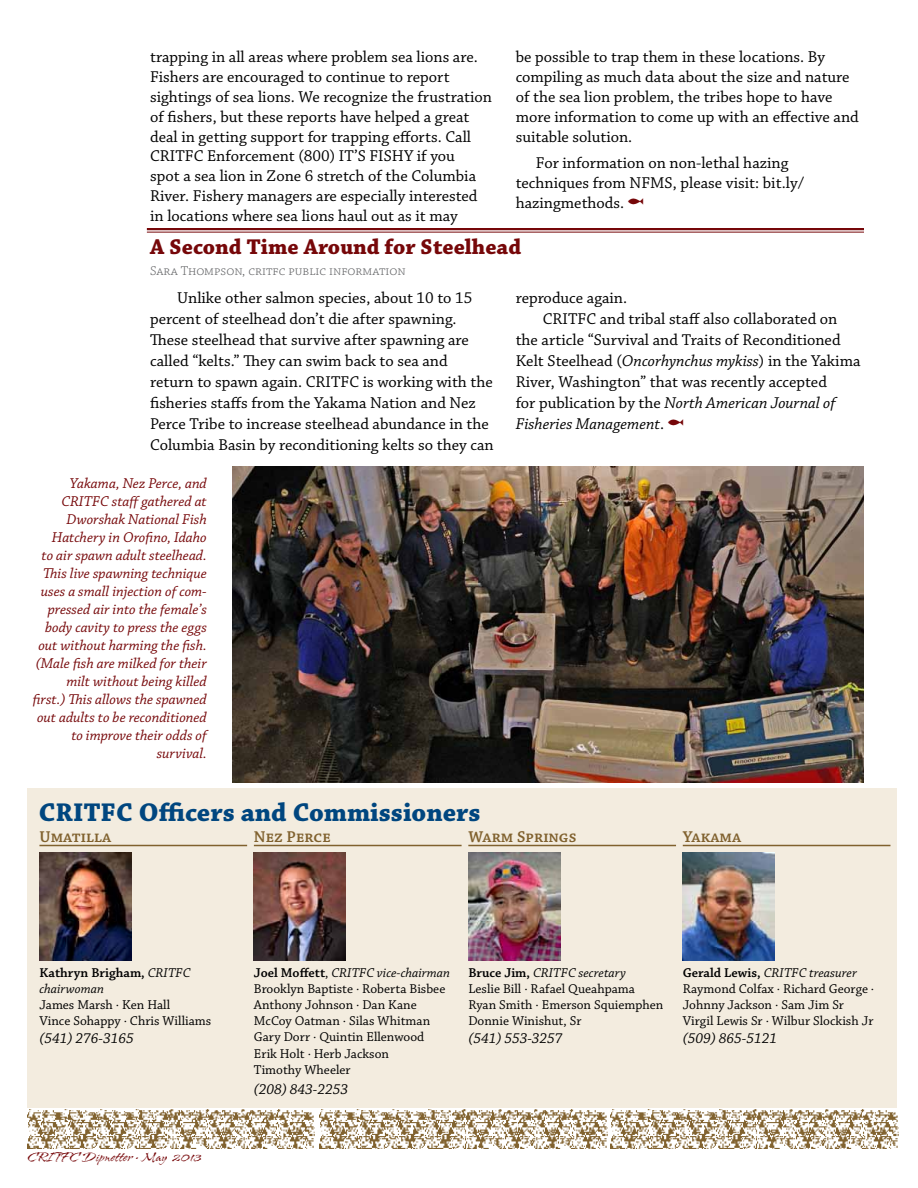
<style>
.page{position:relative;width:918px;height:1188px;background:#fff}
.page>*{position:absolute;margin:0;border:0;box-sizing:border-box;transform-origin:0 0}
.t1{font:700 27px "Chaparral Pro";letter-spacing:.005em;color:#00467f}
.t2{font:700 22.5px "Chaparral Pro";color:#760709}
.t3{font:16.5px/19.8px "Chaparral Pro";color:#000}
.t4{font:italic 16.5px "Chaparral Pro";color:#000}
.t5{font:600 16.5px "Chaparral Pro";color:#80612e}
.t6{font:italic 15px/18px "Chaparral Pro";color:#760709;text-align:right}
.t7{font:italic 15px "Chaparral Pro";color:#000}
.t8{font:15px "Arid ITC";color:#760709}
.t9{font:13.5px/16.2px "Chaparral Pro";color:#000}
.t10{font:300 13.5px "Chaparral Pro";color:#636466}
.t11{font:italic 13.5px/16.2px "Chaparral Pro";color:#000}
.s1{font-style:italic}
.s2{font-style:normal}
.s3{font-weight:600;font-style:normal}
.s4{font-weight:600}
</style>
<div class="page">
<div style="left:27px;top:788px;width:870px;height:341px;background:#f3ecdf"></div>
<img style="left:27px;top:1109px;width:872px;height:40px">
<hr style="left:39px;top:845px;width:208px;height:1px;background:#80612e">
<img style="left:39px;top:852px;width:92px;height:108px">
<hr style="left:254px;top:845px;width:208px;height:1px;background:#80612e">
<img style="left:254px;top:852px;width:92px;height:108px">
<hr style="left:468px;top:845px;width:208px;height:1px;background:#80612e">
<img style="left:468px;top:852px;width:92px;height:108px">
<hr style="left:683px;top:845px;width:207px;height:1px;background:#80612e">
<img style="left:683px;top:852px;width:92px;height:108px">
<img style="left:233px;top:467px;width:630px;height:316px">
<hr style="left:147px;top:228px;width:717px;height:2px;background:#760709">
<hr style="left:147px;top:232px;width:717px;height:1px;background:#760709">
<p class="t3" style="left:150px;top:48px;width:343px">trapping in all areas where problem sea lions are.<br>Fishers are encouraged to continue to report sightings of sea lions. We recognize the frustration of fishers, but these reports have helped a great deal in getting support for trapping efforts. Call CRITFC Enforcement (800) IT’S FISHY if you<br>spot a sea lion in Zone 6 stretch of the Columbia River. Fishery managers are especially interested in locations where sea lions haul out as it may</p>
<p class="t3" style="left:516px;top:48px;width:345px">be possible to trap them in these locations. By compiling as much data about the size and nature of the sea lion problem, the tribes hope to have more information to come up with an effective and suitable solution.</p>
<p class="t3" style="left:516px;top:154px;width:290px;text-indent:20px">For information on non-lethal hazing techniques from NFMS, please visit: bit.ly/ hazingmethods.</p>
<h2 class="t2" style="left:150px;top:234px;width:373px">A Second Time Around for Steelhead</h2>
<p class="t10" style="left:150px;top:264px;width:257px">Sara Thompson, critfc public information</p>
<p class="t3" style="left:150px;top:288px;width:345px;line-height:21px;text-indent:27px">Unlike other salmon species, about 10 to 15 percent of steelhead don’t die after spawning.<br>These steelhead that survive after spawning are called “kelts.” They can swim back to sea and return to spawn again. CRITFC is working with the fisheries staffs from the Yakama Nation and Nez Perce Tribe to increase steelhead abundance in the Columbia Basin by reconditioning kelts so they can</p>
<p class="t3" style="left:516px;top:289px;width:113px">reproduce again.</p>
<p class="t3" style="left:543px;top:310px;width:296px">CRITFC and tribal staff also collaborated on</p>
<p class="t3" style="left:516px;top:331px;width:326px">the article “Survival and Traits of Reconditioned</p>
<p class="t3" style="left:516px;top:352px;width:346px">Kelt Steelhead (<span class="s1">Oncorhynchus mykiss</span>) in the Yakima</p>
<p class="t3" style="left:516px;top:373px;width:313px">River, Washington” that was recently accepted</p>
<p class="t4" style="left:516px;top:394px;width:322px"><span class="s2">for publication by the</span> North American Journal of</p>
<p class="t4" style="left:516px;top:415px;width:150px">Fisheries Management<span class="s2">.</span></p>
<p class="t6" style="left:33px;top:475px;width:176px">Yakama, Nez Perce, and<br>CRITFC staff gathered at<br>Dworshak National Fish<br>Hatchery in Orofino, Idaho<br>to air spawn adult steelhead.<br>This live spawning technique uses a small injection of com&shy;pressed air into the female’s body cavity to press the eggs out without harming the fish. (Male fish are milked for their milt without being killed first.) This allows the spawned out adults to be reconditioned to improve their odds of survival.</p>
<h1 class="t1" style="left:39px;top:797px;width:443px">CRITFC Officers and Commissioners</h1>
<p class="t5" style="left:39px;top:828px;width:73px">Umatilla</p>
<p class="t5" style="left:254px;top:828px;width:78px">Nez Perce</p>
<p class="t5" style="left:468px;top:828px;width:110px">Warm Springs</p>
<p class="t5" style="left:683px;top:828px;width:60px">Yakama</p>
<p class="t11" style="left:39px;top:965px;width:153px"><span class="s3">Kathryn Brigham,</span> CRITFC chairwoman</p>
<p class="t9" style="left:39px;top:997px;width:173px">James Marsh · Ken Hall<br>Vince Sohappy · Chris Williams</p>
<p class="t7" style="left:39px;top:1030px;width:96px">(541) 276-3165</p>
<p class="t8" style="left:27px;top:1149px;width:176px">CRITFC Dipnetter · May 2013</p>
<p class="t9" style="left:254px;top:965px;width:198px"><span class="s4">Joel Moffett</span>, <span class="s1">CRITFC vice-chairman<br></span>Brooklyn Baptiste · Roberta Bisbee<br>Anthony Johnson · Dan Kane<br>McCoy Oatman · Silas Whitman<br>Gary Dorr · Quintin Ellenwood<br>Erik Holt · Herb Jackson<br>Timothy Wheeler</p>
<p class="t7" style="left:254px;top:1081px;width:96px">(208) 843-2253</p>
<p class="t9" style="left:468px;top:965px;width:196px"><span class="s4">Bruce Jim,</span> <span class="s1">CRITFC secretary<br></span>Leslie Bill · Rafael Queahpama<br>Ryan Smith · Emerson Squiemphen<br>Donnie Winishut, Sr</p>
<p class="t7" style="left:468px;top:1030px;width:96px">(541) 553-3257</p>
<p class="t9" style="left:683px;top:965px;width:193px"><span class="s4">Gerald Lewis,</span> <span class="s1">CRITFC treasurer<br></span>Raymond Colfax · Richard George ·<br>Johnny Jackson · Sam Jim Sr<br>Virgil Lewis Sr · Wilbur Slockish Jr</p>
<p class="t7" style="left:683px;top:1030px;width:96px">(509) 865-5121</p>
</div>
